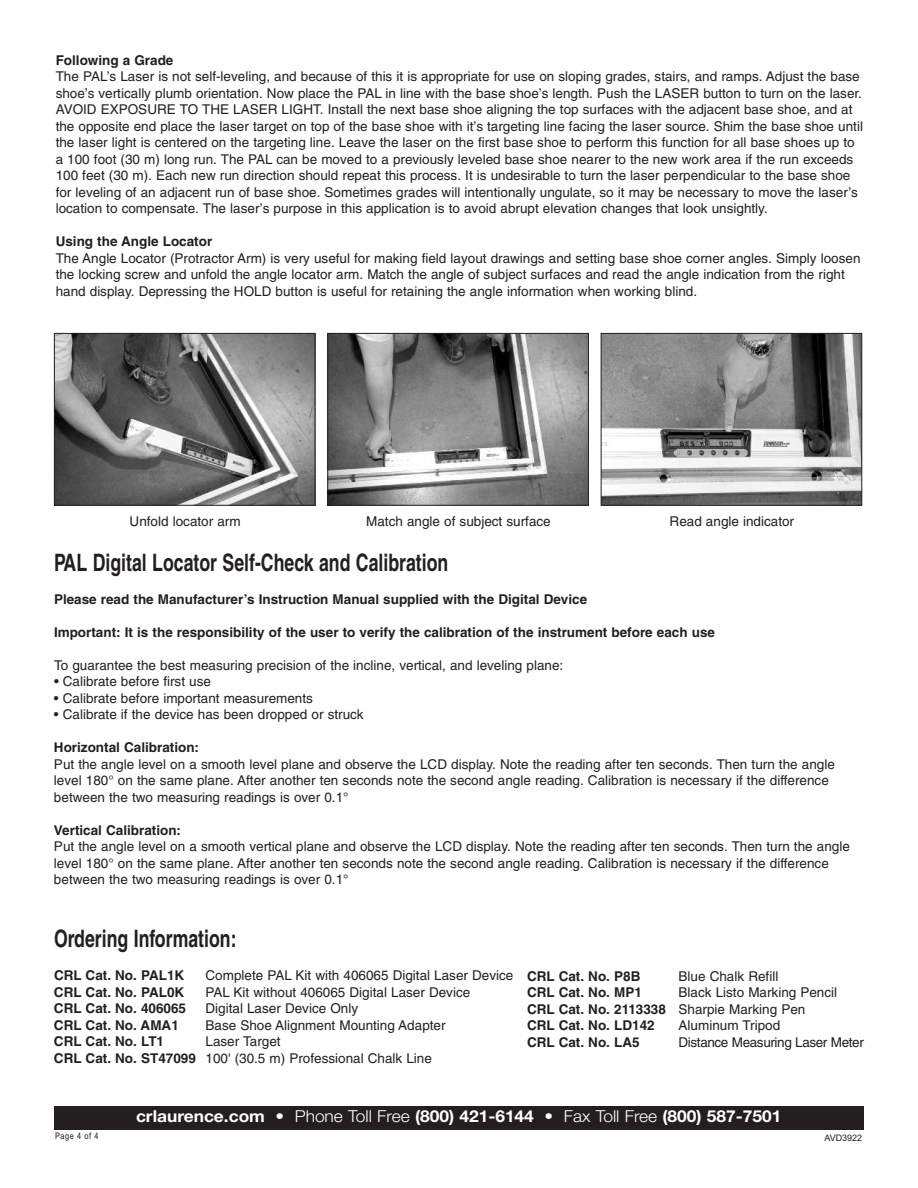
<style>
.page{position:relative;width:918px;height:1188px;background:#fff}
.page>*{position:absolute;margin:0;border:0;box-sizing:border-box;transform-origin:0 0}
.t1{font:700 condensed 24px "Helvetica";color:#231f20;scale:.9 1}
.t2{font:700 16.5px "Helvetica Neue";color:#fff;scale:1.05 1}
.t3{font:13.5px/16.5px "Helvetica";color:#231f20}
.t4{font:700 13.5px "Helvetica";color:#231f20}
.t5{font:13.5px "Helvetica";letter-spacing:-.03em;color:#231f20}
.t6{font:9px "Arial Narrow";letter-spacing:.055em;color:#231f20}
.t7{font:9px "Arial";color:#231f20}
.s1{font-weight:700}
.s2{font-weight:300}
</style>
<div class="page">
<div style="left:54px;top:1106px;width:810px;height:24px;background:#231f20"></div>
<img style="left:56px;top:335px;width:257px;height:169px">
<div style="left:54px;top:333px;width:261px;height:173px;border:1px solid #231f20"></div>
<img style="left:329px;top:335px;width:258px;height:169px">
<div style="left:327px;top:333px;width:262px;height:173px;border:1px solid #231f20"></div>
<img style="left:603px;top:335px;width:257px;height:169px">
<div style="left:601px;top:333px;width:261px;height:173px;border:1px solid #231f20"></div>
<p class="t4" style="left:56px;top:55px;width:119px">Following a Grade</p>
<p class="t3" style="left:56px;top:69px;width:809px">The PAL’s Laser is not self-leveling, and because of this it is appropriate for use on sloping grades, stairs, and ramps. Adjust the base shoe’s vertically plumb orientation. Now place the PAL in line with the base shoe’s length. Push the LASER button to turn on the laser.<br>AVOID EXPOSURE TO THE LASER LIGHT. Install the next base shoe aligning the top surfaces with the adjacent base shoe, and at the opposite end place the laser target on top of the base shoe with it’s targeting line facing the laser source. Shim the base shoe until the laser light is centered on the targeting line. Leave the laser on the first base shoe to perform this function for all base shoes up to a 100 foot (30 m) long run. The PAL can be moved to a previously leveled base shoe nearer to the new work area if the run exceeds 100 feet (30 m). Each new run direction should repeat this process. It is undesirable to turn the laser perpendicular to the base shoe for leveling of an adjacent run of base shoe. Sometimes grades will intentionally ungulate, so it may be necessary to move the laser’s location to compensate. The laser’s purpose in this application is to avoid abrupt elevation changes that look unsightly.</p>
<p class="t4" style="left:56px;top:236px;width:158px">Using the Angle Locator</p>
<p class="t3" style="left:56px;top:251px;width:806px">The Angle Locator (Protractor Arm) is very useful for making field layout drawings and setting base shoe corner angles. Simply loosen the locking screw and unfold the angle locator arm. Match the angle of subject surfaces and read the angle indication from the right hand display. Depressing the HOLD button is useful for retaining the angle information when working blind.</p>
<p class="t3" style="left:130px;top:515px;width:113px">Unfold locator arm</p>
<p class="t3" style="left:366px;top:515px;width:186px">Match angle of subject surface</p>
<p class="t3" style="left:670px;top:515px;width:126px">Read angle indicator</p>
<h1 class="t1" style="left:54px;top:553px;width:440px">PAL Digital Locator Self-Check and Calibration</h1>
<p class="t4" style="left:54px;top:594px;width:535px">Please read the Manufacturer’s Instruction Manual supplied with the Digital Device</p>
<p class="t4" style="left:54px;top:627px;width:663px">Important: It is the responsibility of the user to verify the calibration of the instrument before each use</p>
<p class="t3" style="left:54px;top:658px;width:511px">To guarantee the best measuring precision of the incline, vertical, and leveling plane:</p>
<p class="t3" style="left:54px;top:675px;width:158px">• Calibrate before first use</p>
<p class="t3" style="left:54px;top:691px;width:260px">• Calibrate before important measurements</p>
<p class="t3" style="left:54px;top:708px;width:311px">• Calibrate if the device has been dropped or struck</p>
<p class="t4" style="left:54px;top:743px;width:147px">Horizontal Calibration:</p>
<p class="t3" style="left:54px;top:757px;width:782px">Put the angle level on a smooth level plane and observe the LCD display. Note the reading after ten seconds. Then turn the angle level 180° on the same plane. After another ten seconds note the second angle reading. Calibration is necessary if the difference between the two measuring readings is over 0.1°</p>
<p class="t4" style="left:54px;top:825px;width:129px">Vertical Calibration:</p>
<p class="t3" style="left:54px;top:840px;width:797px">Put the angle level on a smooth vertical plane and observe the LCD display. Note the reading after ten seconds. Then turn the angle level 180° on the same plane. After another ten seconds note the second angle reading. Calibration is necessary if the difference between the two measuring readings is over 0.1°</p>
<h1 class="t1" style="left:54px;top:930px;width:204px">Ordering Information:</h1>
<p class="t4" style="left:54px;top:971px;width:132px">CRL Cat. No. PAL1K</p>
<p class="t3" style="left:206px;top:969px;width:309px">Complete PAL Kit with 406065 Digital Laser Device</p>
<p class="t4" style="left:54px;top:987px;width:132px">CRL Cat. No. PAL0K</p>
<p class="t3" style="left:206px;top:985px;width:266px">PAL Kit without 406065 Digital Laser Device</p>
<p class="t4" style="left:54px;top:1004px;width:134px">CRL Cat. No. 406065</p>
<p class="t3" style="left:206px;top:1002px;width:154px">Digital Laser Device Only</p>
<p class="t4" style="left:54px;top:1020px;width:126px">CRL Cat. No. AMA1</p>
<p class="t3" style="left:206px;top:1018px;width:242px">Base Shoe Alignment Mounting Adapter</p>
<p class="t4" style="left:54px;top:1037px;width:112px">CRL Cat. No. LT1</p>
<p class="t3" style="left:54px;top:1035px;width:379px;text-align:center">Laser Target<br><span class="s1">CRL Cat. No. ST47099</span> 100' (30.5 m) Professional Chalk Line</p>
<p class="t4" style="left:527px;top:971px;width:115px">CRL Cat. No. P8B</p>
<p class="t3" style="left:679px;top:969px;width:101px">Blue Chalk Refill</p>
<p class="t4" style="left:527px;top:988px;width:116px">CRL Cat. No. MP1</p>
<p class="t3" style="left:527px;top:986px;width:312px;text-indent:152px">Black Listo Marking Pencil<br><span class="s1">CRL Cat. No. 2113338</span> Sharpie Marking Pen<br><span class="s1">CRL Cat. No. LD142</span></p>
<p class="t3" style="left:679px;top:1019px;width:103px">Aluminum Tripod</p>
<p class="t4" style="left:527px;top:1037px;width:114px">CRL Cat. No. LA5</p>
<p class="t5" style="left:679px;top:1037px;width:187px">Distance Measuring Laser Meter</p>
<p class="t6" style="left:55px;top:1131px;width:45px">Page 4 of 4</p>
<p class="t2" style="left:136px;top:1110px;width:616px">crlaurence.com • <span class="s2">Phone Toll Free</span> (800) 421-6144 • <span class="s2">Fax Toll Free</span> (800) 587-7501</p>
<p class="t7" style="left:824px;top:1133px;width:39px">AVD3922</p>
</div>
